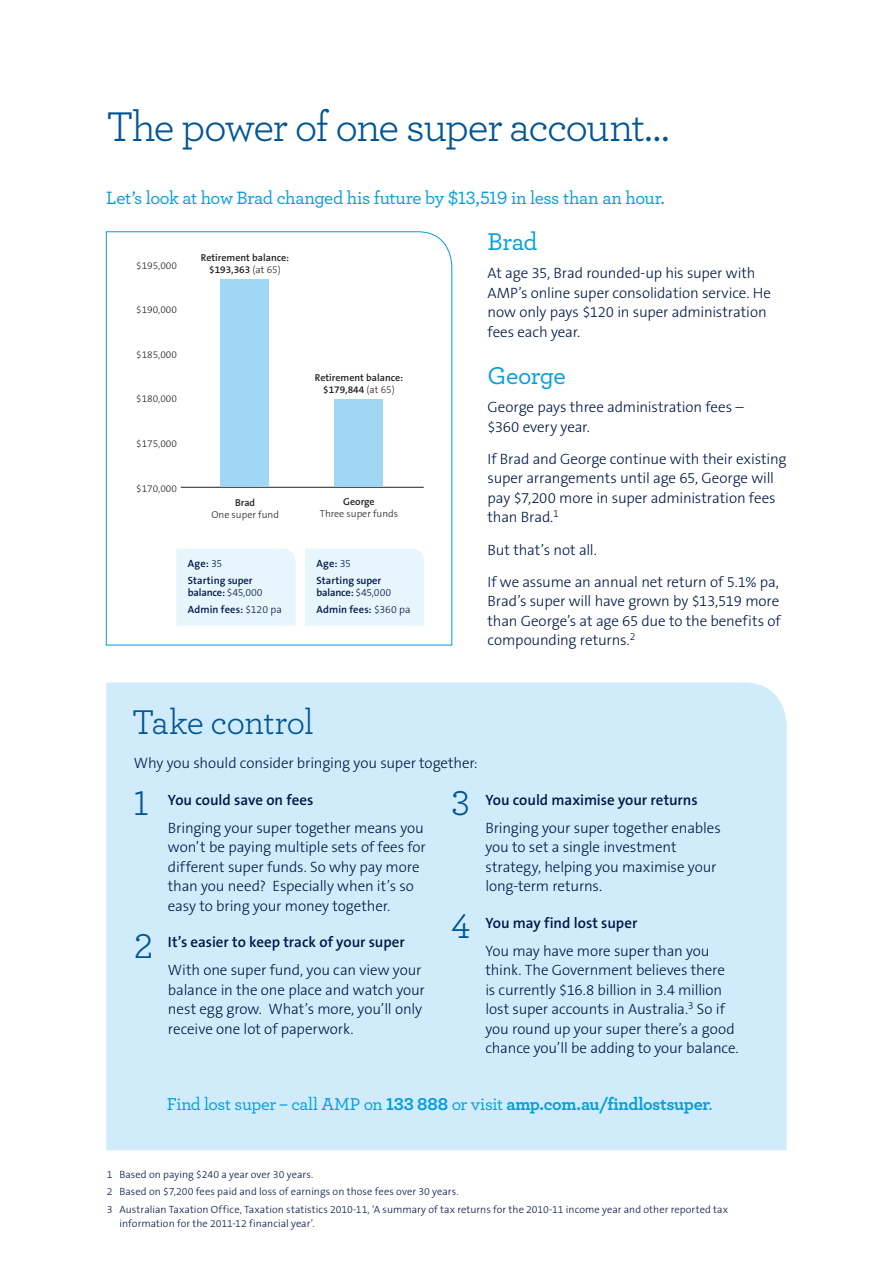
<style>
.page{position:relative;width:893px;height:1263px;background:#fff}
.page>*{position:absolute;margin:0;border:0;box-sizing:border-box;transform-origin:0 0}
.Subheading_L1__23077{font:43.5px "Archer Book LF";letter-spacing:-.04em;color:#005595}
.Subheading_L1__23077-2{font:36px "Archer Book LF";letter-spacing:-.02em;color:#005595}
._236354_Body_copy{font:36px "Archer Book LF";color:#005595}
._236354_Subheading_L{font:25.5px "Archer Medium LF";letter-spacing:-.02em;color:#069ddc}
._236354_Body_copy-2{font:18.75px "Archer Medium LF";letter-spacing:-.02em;color:#069ddc}
._236354_Body_copy-3{font:18px "Archer Medium LF";letter-spacing:-.025em;color:#069ddc}
._236354_Body_copy-4{font:300 15px/19.5px "The Sans B3";letter-spacing:-.01em;color:#001845}
._236354_Body_copy-5{font:600 15px "The Sans B6";color:#001845}
.Footnotes{font:300 10.5px/13.5px "The Sans B3";letter-spacing:.005em;color:#001845}
.Body_copy{font:600 10.5px/12.6px "The Sans B6";letter-spacing:.005em;color:#001845}
.t1{font:300 10.05px/12px "The Sans B3";color:#231f20;text-align:center}
.t2{font:600 10.05px/12px "The Sans B6";color:#231f20;text-align:center}
.s1{font-family:"The Sans B3";font-weight:300}
.s2{font-family:"The Sans B6";font-weight:600}
.s3{font-family:"Archer Bold LF"}
</style>
<div class="page">
<div style="left:106px;top:682px;width:681px;height:468px;background:#d0ecfa"></div>
<svg style="left:106px;top:231px;width:347px;height:415px"></svg>
<hr style="left:181px;top:487px;width:243px;height:1px;background:#231f20">
<div style="left:221px;top:279px;width:48px;height:208px;background:#a0d7f4"></div>
<div style="left:335px;top:400px;width:48px;height:87px;background:#a0d7f4"></div>
<div style="left:176px;top:549px;width:120px;height:76px;background:#e7f5fc"></div>
<div style="left:305px;top:549px;width:119px;height:76px;background:#e7f5fc"></div>
<p class="Subheading_L1__23077" style="left:106px;top:99px;width:565px">The power of one super account…</p>
<p class="_236354_Body_copy-2" style="left:106px;top:186px;width:560px">Let’s look at how Brad changed his future by $13,519 in less than an hour.</p>
<p class="t1" style="left:136px;top:260px;width:42px">$195,000</p>
<p class="t1" style="left:136px;top:304px;width:42px">$190,000</p>
<p class="t1" style="left:136px;top:349px;width:42px">$185,000</p>
<p class="t1" style="left:136px;top:393px;width:42px">$180,000</p>
<p class="t1" style="left:136px;top:438px;width:42px">$175,000</p>
<p class="t1" style="left:136px;top:482px;width:42px">$170,000</p>
<p class="t2" style="left:201px;top:252px;width:90px">Retirement balance: $193,363 <span class="s1">(at 65)</span></p>
<p class="t2" style="left:315px;top:372px;width:90px">Retirement balance: $179,844 <span class="s1">(at 65)</span></p>
<p class="t1" style="left:211px;top:496px;width:69px"><span class="s2">Brad<br></span>One super fund</p>
<p class="t1" style="left:320px;top:496px;width:80px"><span class="s2">George<br></span>Three super funds</p>
<p class="Body_copy" style="left:188px;top:557px;width:36px">Age: <span class="s1">35</span></p>
<p class="Body_copy" style="left:188px;top:574px;width:76px">Starting super balance: <span class="s1">$45,000</span></p>
<p class="Body_copy" style="left:188px;top:604px;width:95px">Admin fees: <span class="s1">$120 pa</span></p>
<p class="Body_copy" style="left:317px;top:557px;width:36px">Age: <span class="s1">35</span></p>
<p class="Body_copy" style="left:317px;top:574px;width:76px">Starting super balance: <span class="s1">$45,000</span></p>
<p class="Body_copy" style="left:317px;top:604px;width:95px">Admin fees: <span class="s1">$360 pa</span></p>
<p class="_236354_Subheading_L" style="left:488px;top:226px;width:52px">Brad</p>
<p class="_236354_Body_copy-4" style="left:488px;top:264px;width:285px">At age 35, Brad rounded-up his super with AMP’s online super consolidation service. He now only pays $120 in super administration fees each year.</p>
<p class="_236354_Subheading_L" style="left:488px;top:360px;width:80px">George</p>
<p class="_236354_Body_copy-4" style="left:488px;top:398px;width:258px">George pays three administration fees – $360 every year.</p>
<p class="_236354_Body_copy-4" style="left:488px;top:450px;width:301px">If Brad and George continue with their existing super arrangements until age 65, George will pay $7,200 more in super administration fees than Brad.<sup>1</sup></p>
<p class="_236354_Body_copy-4" style="left:488px;top:540px;width:111px">But that’s not all.</p>
<p class="_236354_Body_copy-4" style="left:488px;top:573px;width:295px;text-align:justify">If we assume an annual net return of 5.1% pa, Brad’s super will have grown by $13,519 more than George’s at age 65 due to the benefits of compounding returns.<sup>2</sup></p>
<p class="Subheading_L1__23077-2" style="left:132px;top:700px;width:184px">Take control</p>
<p class="_236354_Body_copy-4" style="left:134px;top:754px;width:345px">Why you should consider bringing you super together:</p>
<p class="_236354_Body_copy" style="left:134px;top:781px;width:16px">1</p>
<p class="_236354_Body_copy-5" style="left:168px;top:792px;width:147px">You could save on fees</p>
<p class="_236354_Body_copy-4" style="left:168px;top:818px;width:259px">Bringing your super together means you won’t be paying multiple sets of fees for different super funds. So why pay more than you need? Especially when it’s so easy to bring your money together.</p>
<p class="_236354_Body_copy" style="left:134px;top:923px;width:21px">2</p>
<p class="_236354_Body_copy-5" style="left:168px;top:934px;width:238px">It’s easier to keep track of your super</p>
<p class="_236354_Body_copy-4" style="left:168px;top:961px;width:258px">With one super fund, you can view your balance in the one place and watch your nest egg grow. What’s more, you’ll only receive one lot of paperwork.</p>
<p class="_236354_Body_copy" style="left:451px;top:781px;width:20px">3</p>
<p class="_236354_Body_copy-5" style="left:485px;top:792px;width:214px">You could maximise your returns</p>
<p class="_236354_Body_copy-4" style="left:485px;top:818px;width:237px">Bringing your super together enables you to set a single investment strategy, helping you maximise your long-term returns.</p>
<p class="_236354_Body_copy" style="left:451px;top:904px;width:21px">4</p>
<p class="_236354_Body_copy-5" style="left:485px;top:915px;width:153px">You may find lost super</p>
<p class="_236354_Body_copy-4" style="left:485px;top:941px;width:255px">You may have more super than you think. The Government believes there<br>is currently $16.8 billion in 3.4 million lost super accounts in Australia.<sup>3</sup> So if you round up your super there’s a good chance you’ll be adding to your balance.</p>
<p class="_236354_Body_copy-3" style="left:167px;top:1093px;width:547px">Find lost super – call AMP on <span class="s3">133 888</span> or visit <span class="s3">amp.com.au/findlostsuper</span>.</p>
<p class="Footnotes" style="left:107px;top:1168px;width:208px">1 Based on paying $240 a year over 30 years.</p>
<p class="Footnotes" style="left:107px;top:1185px;width:353px">2 Based on $7,200 fees paid and loss of earnings on those fees over 30 years.</p>
<p class="Footnotes" style="left:119px;top:1203px;width:610px;text-indent:-13px">3 Australian Taxation Office, Taxation statistics 2010-11, ‘A summary of tax returns for the 2010-11 income year and other reported tax information for the 2011-12 financial year’.</p>
</div>
